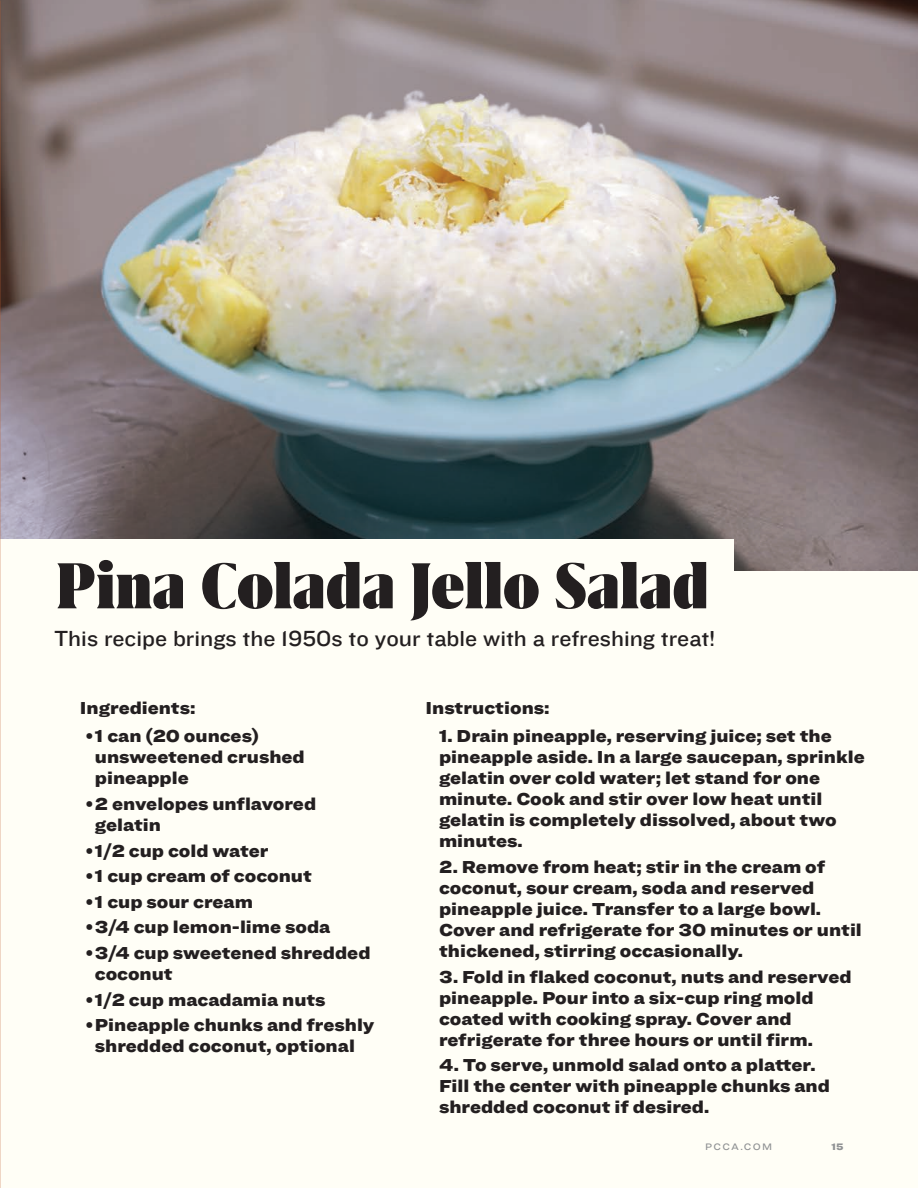
<style>
.page{position:relative;width:918px;height:1188px;background:#fff}
.page>*{position:absolute;margin:0;border:0;box-sizing:border-box;transform-origin:0 0}
.t1{font:900 75px "Grifito M";color:#231f20}
.t2{font:22.5px "Knockout HTF32 Junior Cruiserwt";color:#231f20}
.Big_Bullets{font:900 18px/21px "Ringside Wide";color:#231f20}
.General_Copy__Sans_I{font:900 18px "Ringside Wide";color:#231f20}
.t3{font:500 9.75px "Ringside Wide";letter-spacing:.125em;color:#909294}
.t4{font:900 9.75px "Ringside Wide";color:#909294}
</style>
<div class="page">
<img style="left:0;top:0;width:918px;height:571px">
<div style="left:0;top:571px;width:918px;height:617px;background:#fffef6"></div>
<div style="left:0;top:539px;width:733px;height:90px;background:#fffef6"></div>
<p class="t1" style="left:56px;top:549px;width:655px">Pina Colada Jello Salad</p>
<p class="t2" style="left:54px;top:626px;width:663px">This recipe brings the 1950s to your table with a refreshing treat!</p>
<p class="General_Copy__Sans_I" style="left:80px;top:694px;width:117px">Ingredients:</p>
<p class="Big_Bullets" style="left:95px;top:725px;width:211px;text-indent:-9px">•1 can (20 ounces) unsweetened crushed pineapple</p>
<p class="Big_Bullets" style="left:95px;top:793px;width:223px;text-indent:-9px">•2 envelopes unflavored gelatin</p>
<p class="Big_Bullets" style="left:86px;top:839px;width:184px">•1/2 cup cold water</p>
<p class="Big_Bullets" style="left:86px;top:865px;width:227px">•1 cup cream of coconut</p>
<p class="Big_Bullets" style="left:86px;top:891px;width:169px">•1 cup sour cream</p>
<p class="Big_Bullets" style="left:86px;top:916px;width:246px">•3/4 cup lemon-lime soda</p>
<p class="Big_Bullets" style="left:95px;top:942px;width:277px;text-indent:-9px">•3/4 cup sweetened shredded coconut</p>
<p class="Big_Bullets" style="left:86px;top:988px;width:241px">•1/2 cup macadamia nuts</p>
<p class="Big_Bullets" style="left:86px;top:1014px;width:290px;text-align:center">•Pineapple chunks and freshly shredded coconut, optional</p>
<p class="General_Copy__Sans_I" style="left:426px;top:694px;width:126px">Instructions:</p>
<p class="Big_Bullets" style="left:439px;top:725px;width:427px">1. Drain pineapple, reserving juice; set the pineapple aside. In a large saucepan, sprinkle gelatin over cold water; let stand for one minute. Cook and stir over low heat until gelatin is completely dissolved, about two minutes.</p>
<p class="Big_Bullets" style="left:439px;top:856px;width:424px">2. Remove from heat; stir in the cream of coconut, sour cream, soda and reserved pineapple juice. Transfer to a large bowl.<br>Cover and refrigerate for 30 minutes or until thickened, stirring occasionally.</p>
<p class="Big_Bullets" style="left:439px;top:965px;width:414px">3. Fold in flaked coconut, nuts and reserved pineapple. Pour into a six-cup ring mold coated with cooking spray. Cover and refrigerate for three hours or until firm.</p>
<p class="Big_Bullets" style="left:439px;top:1054px;width:392px">4. To serve, unmold salad onto a platter.<br>Fill the center with pineapple chunks and shredded coconut if desired.</p>
<p class="t3" style="left:705px;top:1140px;width:69px">PCCA.COM</p>
<p class="t4" style="left:831px;top:1140px;width:14px">15</p>
</div>
